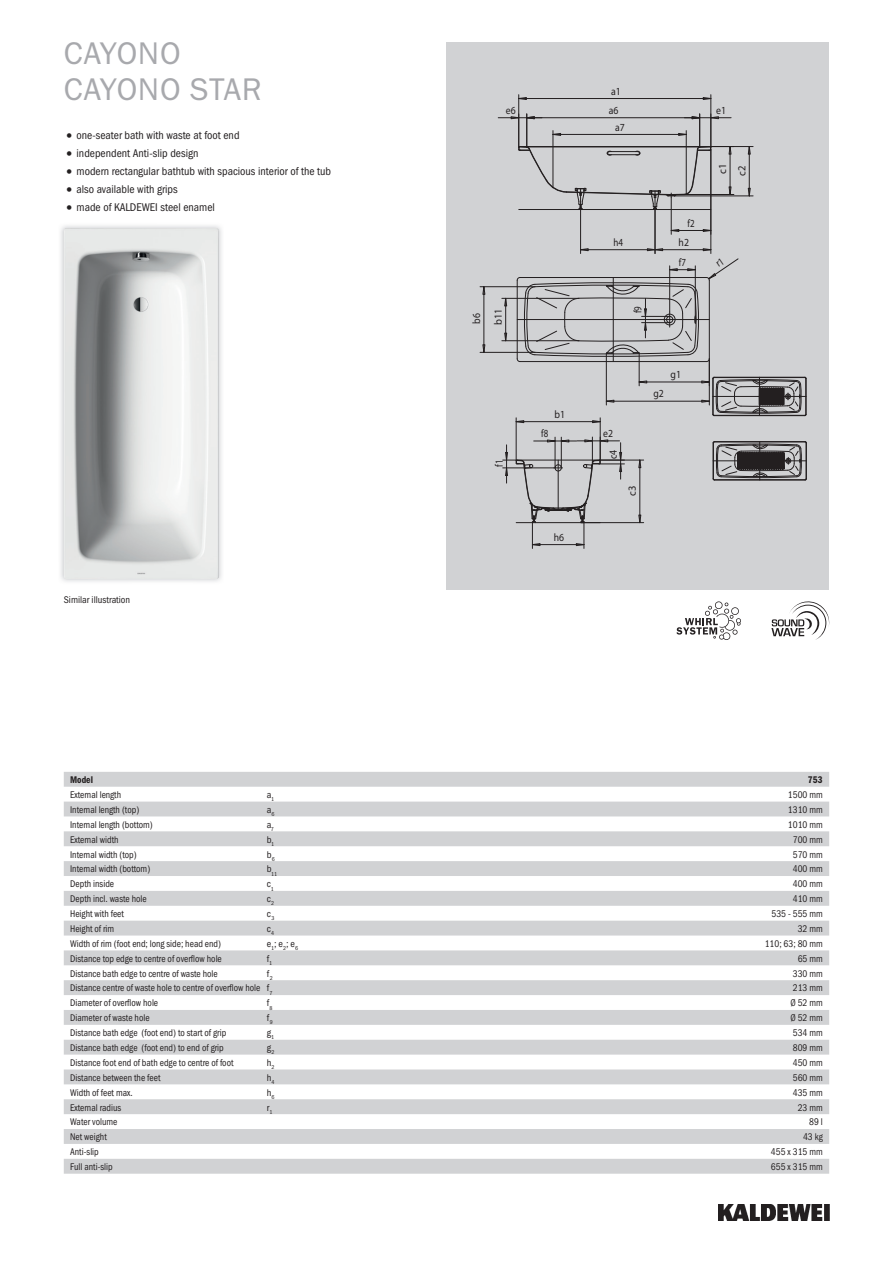
<style>
.page{position:relative;width:893px;height:1263px;background:#fff}
.page>*{position:absolute;margin:0;border:0;box-sizing:border-box;transform-origin:0 0}
.t1{font:31.5px/36px "Franklin Gothic ITC";letter-spacing:.02em;color:#a8a9ad}
.t2{font:11.25px "Franklin Gothic Cond ITC";color:#231f20}
.t3{font:10.8px "ISOCPEUR";color:#231f20;scale:.89 1}
.t4{font:10.8px "ISOCPEUR";color:#231f20;scale:.82 1}
.t5{font:10.8px "ISOCPEUR";color:#231f20;scale:.91 1}
.t6{font:10.8px "ISOCPEUR";color:#231f20}
.t7{font:10.8px "ISOCPEUR";color:#231f20;scale:.95 1}
.t8{font:10.8px "ISOCPEUR";color:#231f20;scale:.83 1}
.t9{font:10.8px "ISOCPEUR";color:#231f20;scale:.9 1}
.t10{font:9.75px "Franklin Gothic Cond ITC";color:#231f20;scale:.95 1}
.t11{font:9.75px "Franklin Gothic Cond ITC";color:#231f20}
.t12{font:600 9.75px "Franklin Gothic Cond ITC";color:#231f20;scale:.95 1}
.t13{font:5.7px "Franklin Gothic Cond ITC";color:#231f20}
.s1{font-size:15.75px}
</style>
<div class="page">
<img style="left:719px;top:1204px;width:110px;height:16px">
<div style="left:446px;top:43px;width:383px;height:547px;background:#d1d2d4"></div>
<img style="left:60px;top:225px;width:162px;height:357px">
<img style="left:64px;top:228px;width:154px;height:351px">
<svg style="left:64px;top:772px;width:765px;height:402px"></svg>
<svg style="left:771px;top:601px;width:58px;height:39px"></svg>
<svg style="left:676px;top:601px;width:65px;height:39px"></svg>
<svg style="left:480px;top:95px;width:327px;height:453px"></svg>
<h1 class="t1" style="left:64px;top:35px;width:200px">CAYONO<br>CAYONO STAR</h1>
<p class="t2" style="left:64px;top:129px;width:177px"><span class="s1">•</span> one-seater bath with waste at foot end</p>
<p class="t2" style="left:64px;top:147px;width:136px"><span class="s1">•</span> independent Anti-slip design</p>
<p class="t2" style="left:64px;top:165px;width:269px"><span class="s1">•</span> modern rectangular bathtub with spacious interior of the tub</p>
<p class="t2" style="left:64px;top:183px;width:115px"><span class="s1">•</span> also available with grips</p>
<p class="t2" style="left:64px;top:200px;width:153px"><span class="s1">•</span> made of KALDEWEI steel enamel</p>
<p class="t11" style="left:64px;top:594px;width:68px">Similar illustration</p>
<p class="t3" style="left:506px;top:104px;width:13px">e6</p>
<p class="t3" style="left:470px;top:324px;width:13px;rotate:-90deg">b6</p>
<p class="t7" style="left:492px;top:325px;width:19px;rotate:-90deg">b11</p>
<p class="t4" style="left:492px;top:467px;width:10px;rotate:-90deg">f1</p>
<p class="t5" style="left:611px;top:84px;width:12px">a1</p>
<p class="t3" style="left:609px;top:104px;width:12px">a6</p>
<p class="t5" style="left:716px;top:104px;width:12px">e1</p>
<p class="t3" style="left:615px;top:120px;width:12px">a7</p>
<p class="t6" style="left:716px;top:174px;width:12px;rotate:-90deg">c1</p>
<p class="t6" style="left:735px;top:176px;width:12px;rotate:-90deg">c2</p>
<p class="t4" style="left:687px;top:216px;width:10px">f2</p>
<p class="t8" style="left:613px;top:236px;width:13px">h4</p>
<p class="t3" style="left:679px;top:236px;width:13px">h2</p>
<p class="t4" style="left:631px;top:313px;width:10px;rotate:-90deg">f9</p>
<p class="t4" style="left:679px;top:256px;width:10px">f7</p>
<p class="t5" style="left:555px;top:407px;width:13px">b1</p>
<p class="t4" style="left:541px;top:427px;width:10px">f8</p>
<p class="t3" style="left:603px;top:427px;width:13px">e2</p>
<p class="t9" style="left:606px;top:459px;width:12px;rotate:-90deg">c4</p>
<p class="t6" style="left:626px;top:496px;width:12px;rotate:-90deg">c3</p>
<p class="t3" style="left:554px;top:530px;width:13px">h6</p>
<p class="t5" style="left:671px;top:368px;width:13px">g1</p>
<p class="t3" style="left:653px;top:387px;width:13px">g2</p>
<p class="t12" style="left:70px;top:774px;width:26px">Model</p>
<p class="t12" style="left:808px;top:774px;width:17px">753</p>
<p class="t10" style="left:70px;top:789px;width:55px">External length</p>
<p class="t11" style="left:267px;top:789px;width:9px">a<sub>1</sub></p>
<p class="t10" style="left:788px;top:789px;width:38px">1500 mm</p>
<p class="t10" style="left:70px;top:804px;width:74px">Internal length (top)</p>
<p class="t11" style="left:267px;top:804px;width:9px">a<sub>6</sub></p>
<p class="t10" style="left:788px;top:804px;width:38px">1310 mm</p>
<p class="t10" style="left:70px;top:819px;width:89px">Internal length (bottom)</p>
<p class="t11" style="left:267px;top:819px;width:9px">a<sub>7</sub></p>
<p class="t10" style="left:788px;top:819px;width:38px">1010 mm</p>
<p class="t10" style="left:70px;top:834px;width:52px">External width</p>
<p class="t11" style="left:267px;top:834px;width:9px">b<sub>1</sub></p>
<p class="t10" style="left:793px;top:834px;width:33px">700 mm</p>
<p class="t10" style="left:70px;top:848px;width:72px">Internal width (top)</p>
<p class="t11" style="left:267px;top:848px;width:10px">b<sub>6</sub></p>
<p class="t10" style="left:793px;top:848px;width:33px">570 mm</p>
<p class="t10" style="left:70px;top:863px;width:86px">Internal width (bottom)</p>
<p class="t13" style="left:267px;top:870px;width:12px"><sup>b</sup>11</p>
<p class="t10" style="left:793px;top:863px;width:33px">400 mm</p>
<p class="t10" style="left:70px;top:878px;width:48px">Depth inside</p>
<p class="t11" style="left:267px;top:878px;width:8px">c<sub>1</sub></p>
<p class="t10" style="left:793px;top:878px;width:33px">400 mm</p>
<p class="t10" style="left:70px;top:893px;width:82px">Depth incl. waste hole</p>
<p class="t11" style="left:267px;top:893px;width:9px">c<sub>2</sub></p>
<p class="t10" style="left:793px;top:893px;width:33px">410 mm</p>
<p class="t10" style="left:70px;top:908px;width:58px">Height with feet</p>
<p class="t11" style="left:267px;top:908px;width:9px">c<sub>3</sub></p>
<p class="t10" style="left:771px;top:908px;width:56px">535 - 555 mm</p>
<p class="t10" style="left:70px;top:923px;width:48px">Height of rim</p>
<p class="t11" style="left:267px;top:923px;width:9px">c<sub>4</sub></p>
<p class="t10" style="left:798px;top:923px;width:28px">32 mm</p>
<p class="t10" style="left:70px;top:938px;width:160px">Width of rim (foot end; long side; head end)</p>
<p class="t11" style="left:267px;top:938px;width:33px">e<sub>1</sub>; e<sub>2</sub>; e<sub>6</sub></p>
<p class="t10" style="left:765px;top:938px;width:63px">110; 63; 80 mm</p>
<p class="t10" style="left:70px;top:953px;width:161px">Distance top edge to centre of overflow hole</p>
<p class="t11" style="left:267px;top:953px;width:7px">f<sub>1</sub></p>
<p class="t10" style="left:798px;top:953px;width:28px">65 mm</p>
<p class="t10" style="left:70px;top:967px;width:157px">Distance bath edge to centre of waste hole</p>
<p class="t11" style="left:267px;top:967px;width:7px">f<sub>2</sub></p>
<p class="t10" style="left:793px;top:967px;width:33px">330 mm</p>
<p class="t10" style="left:70px;top:982px;width:215px">Distance centre of waste hole to centre of overflow hole f<sub>7</sub></p>
<p class="t10" style="left:793px;top:982px;width:33px">213 mm</p>
<p class="t10" style="left:70px;top:997px;width:94px">Diameter of overflow hole</p>
<p class="t11" style="left:267px;top:997px;width:7px">f<sub>8</sub></p>
<p class="t10" style="left:790px;top:997px;width:36px">Ø 52 mm</p>
<p class="t10" style="left:70px;top:1012px;width:85px">Diameter of waste hole</p>
<p class="t11" style="left:267px;top:1012px;width:7px">f<sub>9</sub></p>
<p class="t10" style="left:790px;top:1012px;width:36px">Ø 52 mm</p>
<p class="t10" style="left:70px;top:1027px;width:166px">Distance bath edge (foot end) to start of grip</p>
<p class="t11" style="left:267px;top:1027px;width:9px">g<sub>1</sub></p>
<p class="t10" style="left:793px;top:1027px;width:33px">534 mm</p>
<p class="t10" style="left:70px;top:1042px;width:163px">Distance bath edge (foot end) to end of grip</p>
<p class="t11" style="left:267px;top:1042px;width:9px">g<sub>2</sub></p>
<p class="t10" style="left:793px;top:1042px;width:33px">809 mm</p>
<p class="t10" style="left:70px;top:1057px;width:173px">Distance foot end of bath edge to centre of foot</p>
<p class="t11" style="left:267px;top:1057px;width:9px">h<sub>2</sub></p>
<p class="t10" style="left:793px;top:1057px;width:33px">450 mm</p>
<p class="t10" style="left:70px;top:1072px;width:97px">Distance between the feet</p>
<p class="t11" style="left:267px;top:1072px;width:9px">h<sub>4</sub></p>
<p class="t10" style="left:793px;top:1072px;width:33px">560 mm</p>
<p class="t10" style="left:70px;top:1087px;width:67px">Width of feet max.</p>
<p class="t11" style="left:267px;top:1087px;width:9px">h<sub>6</sub></p>
<p class="t10" style="left:793px;top:1087px;width:33px">435 mm</p>
<p class="t10" style="left:70px;top:1101px;width:55px">External radius</p>
<p class="t11" style="left:267px;top:1101px;width:7px">r<sub>1</sub></p>
<p class="t10" style="left:798px;top:1101px;width:28px">23 mm</p>
<p class="t10" style="left:70px;top:1116px;width:51px">Water volume</p>
<p class="t10" style="left:809px;top:1116px;width:16px">89 l</p>
<p class="t10" style="left:70px;top:1131px;width:40px">Net weight</p>
<p class="t10" style="left:803px;top:1131px;width:22px">43 kg</p>
<p class="t10" style="left:70px;top:1146px;width:32px">Anti-slip</p>
<p class="t10" style="left:771px;top:1146px;width:56px">455 x 315 mm</p>
<p class="t10" style="left:70px;top:1161px;width:46px">Full anti-slip</p>
<p class="t10" style="left:771px;top:1161px;width:56px">655 x 315 mm</p>
</div>
